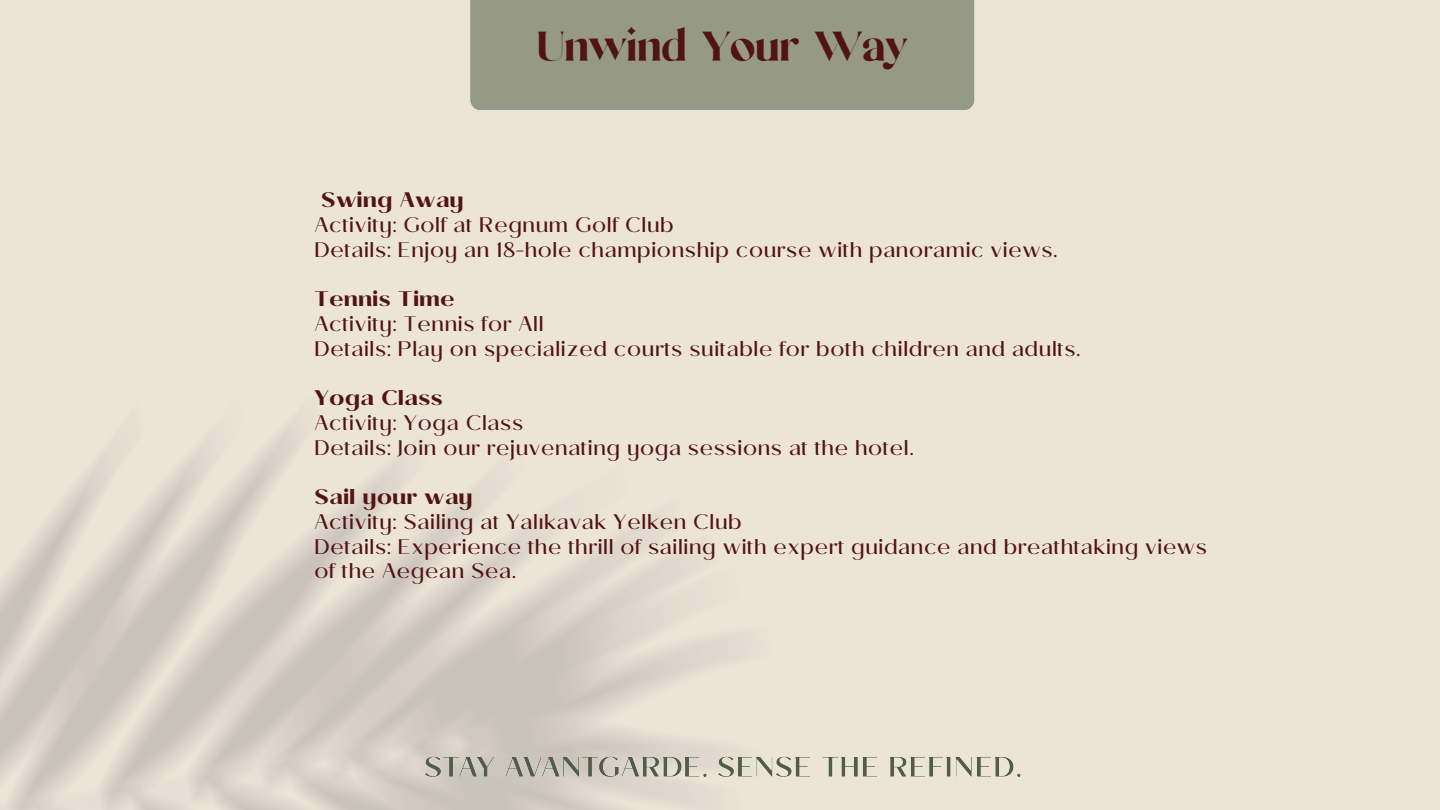
<style>
.page{position:relative;width:1440px;height:810px;background:#ede4d8}
.page>*{position:absolute;margin:0;border:0;box-sizing:border-box;transform-origin:0 0}
.t1{font:300 50px "Mikela";color:#511414}
.t2{font:21px/24.8px "Miamo";color:#511414}
.t3{font:700 21px "Miamo";color:#511414}
</style>
<div class="page">
<img style="left:419px;top:475px;width:602px;height:335px">
<div style="left:469px;top:0;width:506px;height:111px;background:#979987"></div>
<p class="t1" style="left:537px;top:18px;width:372px">Unwind Your Way</p>
<p class="t3" style="left:321px;top:187px;width:144px">Swing Away</p>
<p class="t2" style="left:314px;top:212px;width:362px">Activity: Golf at Regnum Golf Club</p>
<p class="t2" style="left:314px;top:237px;width:745px">Details: Enjoy an 18-hole championship course with panoramic views.</p>
<p class="t3" style="left:314px;top:286px;width:142px">Tennis Time</p>
<p class="t2" style="left:314px;top:311px;width:231px">Activity: Tennis for All</p>
<p class="t2" style="left:314px;top:336px;width:768px">Details: Play on specialized courts suitable for both children and adults.</p>
<p class="t3" style="left:314px;top:385px;width:131px">Yoga Class</p>
<p class="t2" style="left:314px;top:410px;width:211px">Activity: Yoga Class</p>
<p class="t2" style="left:314px;top:435px;width:601px">Details: Join our rejuvenating yoga sessions at the hotel.</p>
<p class="t3" style="left:314px;top:484px;width:160px">Sail your way</p>
<p class="t2" style="left:314px;top:509px;width:430px">Activity: Sailing at Yalıkavak Yelken Club</p>
<p class="t2" style="left:314px;top:534px;width:895px">Details: Experience the thrill of sailing with expert guidance and breathtaking views of the Aegean Sea.</p>
</div>
